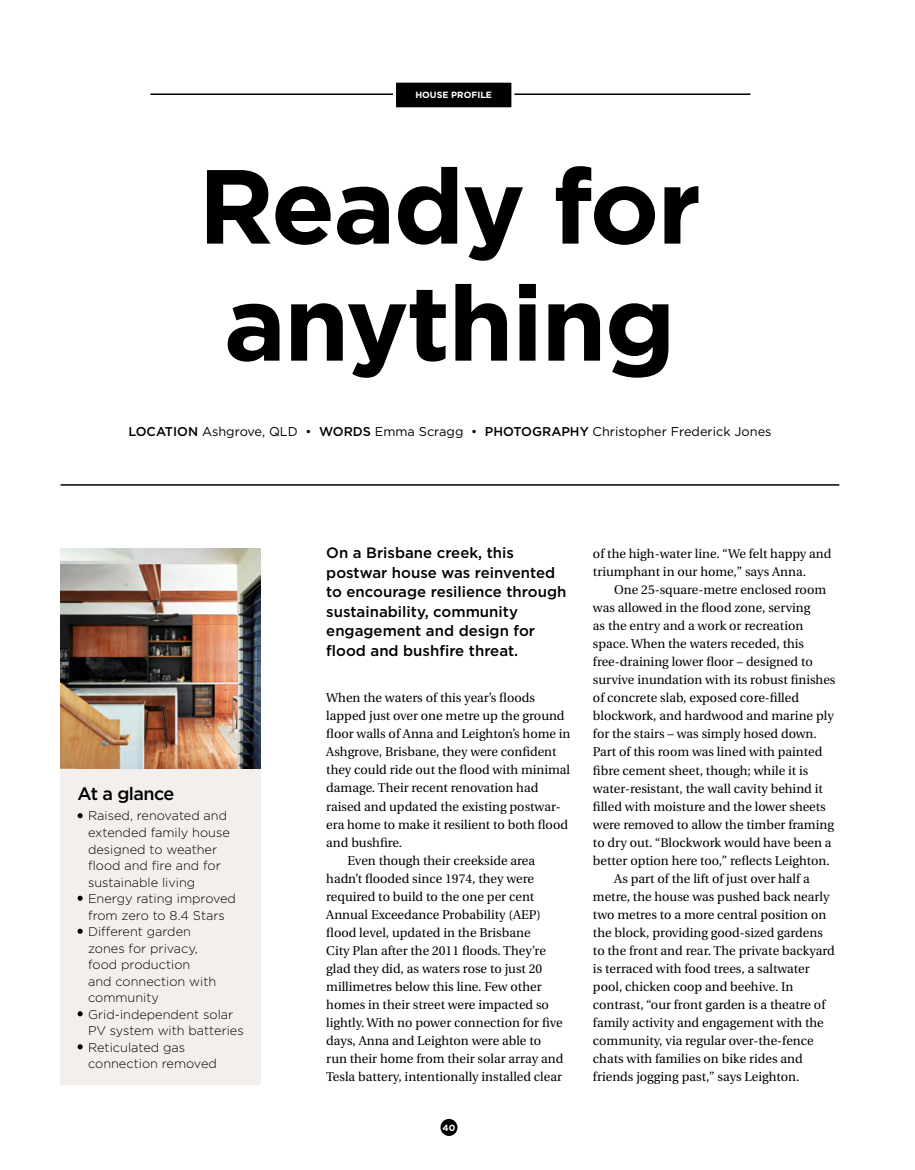
<style>
.page{position:relative;width:915px;height:1170px;background:#fff}
.page>*{position:absolute;margin:0;border:0;box-sizing:border-box;transform-origin:0 0}
.t1{font:700 105px/117px "Gotham";letter-spacing:-.02em;color:#000}
.t2{font:500 18px "Gotham";letter-spacing:-.03em;color:#000}
.t3{font:500 15px/19.5px "Gotham";color:#000}
.t4{font:12.75px/18px "Heuristica";color:#000}
.t5{font:300 12.75px/16.5px "Gotham";color:#000}
.t6{font:12.75px "Gotham";color:#000}
.t7{font:700 9px "Gotham";color:#fff}
.s1{font-weight:500}
</style>
<div class="page">
<div style="left:440px;top:1118px;width:17px;height:17px;background:#000;border-radius:50%"></div>
<hr style="left:150px;top:93px;width:600px;height:2px;background:#000">
<div style="left:394px;top:81px;width:118px;height:28px;background:#000"></div>
<div style="left:393px;top:80px;width:121px;height:30px;border:3px solid #fff"></div>
<div style="left:61px;top:768px;width:200px;height:317px;background:#f2efed"></div>
<svg style="left:78px;top:813px;width:5px;height:5px"></svg>
<svg style="left:78px;top:895px;width:5px;height:5px"></svg>
<svg style="left:78px;top:928px;width:5px;height:5px"></svg>
<svg style="left:78px;top:1011px;width:5px;height:5px"></svg>
<svg style="left:78px;top:1044px;width:5px;height:5px"></svg>
<hr style="left:61px;top:484px;width:778px;height:1px;background:#000">
<img style="left:61px;top:548px;width:200px;height:220px">
<p class="t7" style="left:415px;top:89px;width:78px">HOUSE PROFILE</p>
<h1 class="t1" style="left:198px;top:145px;width:504px">Ready for anything</h1>
<p class="t6" style="left:128px;top:423px;width:644px"><span class="s1">LOCATION</span> Ashgrove, QLD • <span class="s1">WORDS</span> Emma Scragg • <span class="s1">PHOTOGRAPHY</span> Christopher Frederick Jones</p>
<h2 class="t2" style="left:78px;top:781px;width:98px">At a glance</h2>
<p class="t5" style="left:88px;top:807px;width:157px">Raised, renovated and extended family house designed to weather flood and fire and for sustainable living<br>Energy rating improved from zero to 8.4 Stars<br>Different garden<br>zones for privacy,<br>food production<br>and connection with community<br>Grid-independent solar<br>PV system with batteries<br>Reticulated gas connection removed</p>
<p class="t3" style="left:326px;top:543px;width:241px">On a Brisbane creek, this postwar house was reinvented to encourage resilience through sustainability, community engagement and design for flood and bushfire threat.</p>
<p class="t4" style="left:326px;top:689px;width:210px">When the waters of this year’s floods</p>
<p class="t4" style="left:326px;top:707px;width:240px">lapped just over one metre up the ground</p>
<p class="t4" style="left:326px;top:725px;width:246px">floor walls of Anna and Leighton’s home in</p>
<p class="t4" style="left:326px;top:743px;width:232px">Ashgrove, Brisbane, they were confident</p>
<p class="t4" style="left:326px;top:761px;width:245px">they could ride out the flood with minimal</p>
<p class="t4" style="left:326px;top:779px;width:213px">damage. Their recent renovation had</p>
<p class="t4" style="left:326px;top:797px;width:236px">raised and updated the existing postwar-</p>
<p class="t4" style="left:326px;top:815px;width:243px">era home to make it resilient to both flood</p>
<p class="t4" style="left:326px;top:833px;width:77px">and bushfire.</p>
<p class="t4" style="left:347px;top:851px;width:189px">Even though their creekside area</p>
<p class="t4" style="left:326px;top:869px;width:209px">hadn’t flooded since 1974, they were</p>
<p class="t4" style="left:326px;top:887px;width:209px">required to build to the one per cent</p>
<p class="t4" style="left:326px;top:905px;width:216px">Annual Exceedance Probability (AEP)</p>
<p class="t4" style="left:326px;top:923px;width:206px">flood level, updated in the Brisbane</p>
<p class="t4" style="left:326px;top:941px;width:221px">City Plan after the 2011 floods. They’re</p>
<p class="t4" style="left:326px;top:959px;width:217px">glad they did, as waters rose to just 20</p>
<p class="t4" style="left:326px;top:977px;width:217px">millimetres below this line. Few other</p>
<p class="t4" style="left:326px;top:995px;width:224px">homes in their street were impacted so</p>
<p class="t4" style="left:326px;top:1013px;width:238px">lightly. With no power connection for five</p>
<p class="t4" style="left:326px;top:1031px;width:216px">days, Anna and Leighton were able to</p>
<p class="t4" style="left:326px;top:1049px;width:238px">run their home from their solar array and</p>
<p class="t4" style="left:326px;top:1067px;width:237px">Tesla battery, intentionally installed clear</p>
<p class="t7" style="left:442px;top:1122px;width:14px">40</p>
<p class="t4" style="left:592px;top:545px;width:240px">of the high-water line. “We felt happy and triumphant in our home,” says Anna.</p>
<p class="t4" style="left:614px;top:581px;width:213px">One 25-square-metre enclosed room</p>
<p class="t4" style="left:592px;top:599px;width:219px">was allowed in the flood zone, serving</p>
<p class="t4" style="left:592px;top:617px;width:212px">as the entry and a work or recreation</p>
<p class="t4" style="left:592px;top:635px;width:213px">space. When the waters receded, this</p>
<p class="t4" style="left:592px;top:653px;width:221px">free-draining lower floor – designed to</p>
<p class="t4" style="left:592px;top:671px;width:244px">survive inundation with its robust finishes</p>
<p class="t4" style="left:592px;top:689px;width:207px">of concrete slab, exposed core-filled</p>
<p class="t4" style="left:592px;top:707px;width:242px">blockwork, and hardwood and marine ply</p>
<p class="t4" style="left:592px;top:725px;width:225px">for the stairs – was simply hosed down.</p>
<p class="t4" style="left:592px;top:743px;width:231px">Part of this room was lined with painted</p>
<p class="t4" style="left:592px;top:761px;width:217px">fibre cement sheet, though; while it is</p>
<p class="t4" style="left:592px;top:779px;width:231px">water-resistant, the wall cavity behind it</p>
<p class="t4" style="left:592px;top:797px;width:234px">filled with moisture and the lower sheets</p>
<p class="t4" style="left:592px;top:815px;width:242px">were removed to allow the timber framing</p>
<p class="t4" style="left:592px;top:833px;width:240px">to dry out. “Blockwork would have been a</p>
<p class="t4" style="left:592px;top:851px;width:238px">better option here too,” reflects Leighton.</p>
<p class="t4" style="left:614px;top:869px;width:197px">As part of the lift of just over half a</p>
<p class="t4" style="left:592px;top:887px;width:238px">metre, the house was pushed back nearly</p>
<p class="t4" style="left:592px;top:905px;width:235px">two metres to a more central position on</p>
<p class="t4" style="left:592px;top:923px;width:231px">the block, providing good-sized gardens</p>
<p class="t4" style="left:592px;top:941px;width:243px">to the front and rear. The private backyard</p>
<p class="t4" style="left:592px;top:959px;width:218px">is terraced with food trees, a saltwater</p>
<p class="t4" style="left:592px;top:977px;width:202px">pool, chicken coop and beehive. In</p>
<p class="t4" style="left:592px;top:995px;width:234px">contrast, “our front garden is a theatre of</p>
<p class="t4" style="left:592px;top:1013px;width:232px">family activity and engagement with the</p>
<p class="t4" style="left:592px;top:1031px;width:222px">community, via regular over-the-fence</p>
<p class="t4" style="left:592px;top:1049px;width:211px">chats with families on bike rides and</p>
<p class="t4" style="left:592px;top:1067px;width:208px">friends jogging past,” says Leighton.</p>
</div>
